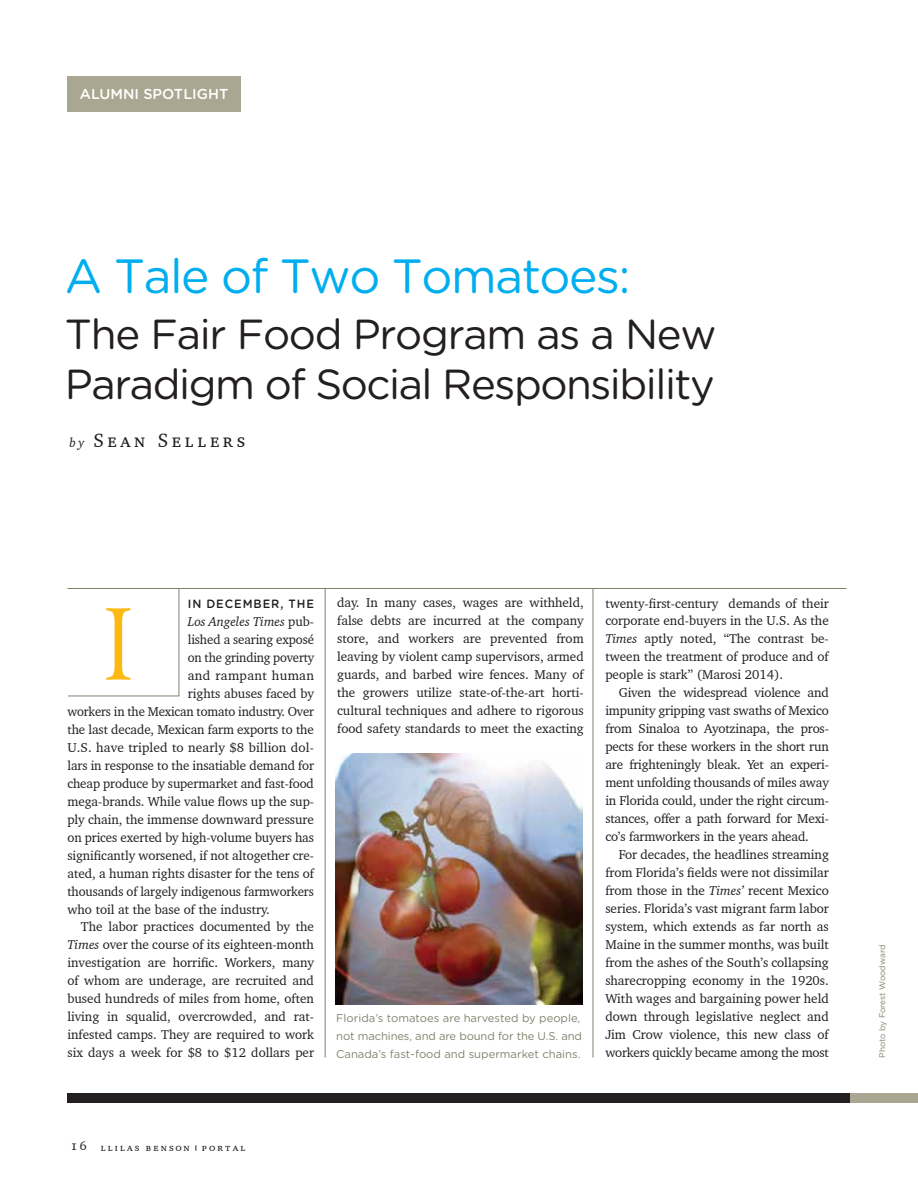
<style>
.page{position:relative;width:918px;height:1188px;background:#fff}
.page>*{position:absolute;margin:0;border:0;box-sizing:border-box;transform-origin:0 0}
.t1{font:106.65px "AT Berling";color:#fdb913}
.t2{font:48px "Gotham Rounded";letter-spacing:-.03em;color:#00aeef}
.t3{font:42px/49.9px "Gotham Rounded";letter-spacing:-.035em;color:#231f20}
.t4{font:19.5px "Charter BT Pro";letter-spacing:.19em;color:#231f20}
.t5{font:500 14.4px "Gotham Rounded";color:#fff}
.t6{font:13.2px/18px "Charter BT Pro";color:#231f20;text-align:justify}
.t7{font:italic 13.2px "Charter BT Pro";color:#231f20}
.t8{font:13.2px "Charter BT Pro";letter-spacing:.025em;color:#231f20}
.t9{font:500 12px "Gotham Rounded";letter-spacing:.08em;color:#231f20;scale:.95 1}
.t10{font:11.25px/18px "Gotham Rounded";color:#82816f}
.t11{font:10.5px "Charter BT Pro";letter-spacing:.2em;color:#231f20}
.t12{font:8.25px "Gotham Rounded";color:#82816f}
.s1{font-style:italic;font-size:13.2px}
.s2{font-style:normal}
.s3{font-style:italic}
.s4{font-size:13.5px}
</style>
<div class="page">
<div style="left:67px;top:1094px;width:851px;height:9px;background:#231f20"></div>
<div style="left:851px;top:1094px;width:67px;height:9px;background:#a9a791"></div>
<div style="left:68px;top:76px;width:173px;height:36px;background:#a9a791"></div>
<img style="left:336px;top:753px;width:246px;height:252px">
<hr style="left:68px;top:588px;width:779px;height:1px;background:#82816f">
<hr style="left:325px;top:589px;width:1px;height:469px;background:#82816f">
<hr style="left:593px;top:589px;width:1px;height:469px;background:#82816f">
<p class="t5" style="left:80px;top:86px;width:150px">ALUMNI SPOTLIGHT</p>
<p class="t2" style="left:65px;top:247px;width:567px">A Tale of Two Tomatoes:</p>
<p class="t3" style="left:65px;top:309px;width:653px">The Fair Food Program as a New<br>Paradigm of Social Responsibility</p>
<p class="t4" style="left:69px;top:428px;width:177px"><span class="s1">by</span> Sean Seller s</p>
<p class="t9" style="left:188px;top:596px;width:134px">IN DECEMBER, THE</p>
<p class="t7" style="left:188px;top:613px;width:128px">Los Angeles Times <span class="s2">pub-</span></p>
<p class="t6" style="left:188px;top:630px;width:128px">lished a searing exposé</p>
<p class="t6" style="left:188px;top:648px;width:128px">on the grinding poverty</p>
<p class="t8" style="left:188px;top:667px;width:128px">and rampant human</p>
<p class="t6" style="left:188px;top:684px;width:128px">rights abuses faced by</p>
<p class="t6" style="left:67px;top:702px;width:248px">workers in the Mexican tomato industry. Over</p>
<p class="t6" style="left:67px;top:720px;width:248px">the last decade, Mexican farm exports to the</p>
<p class="t6" style="left:67px;top:738px;width:248px">U.S. have tripled to nearly $8 billion dol-</p>
<p class="t6" style="left:67px;top:756px;width:248px">lars in response to the insatiable demand for</p>
<p class="t6" style="left:67px;top:774px;width:248px">cheap produce by supermarket and fast-food</p>
<p class="t6" style="left:67px;top:792px;width:248px">mega-brands. While value flows up the sup-</p>
<p class="t6" style="left:67px;top:810px;width:248px">ply chain, the immense downward pressure</p>
<p class="t6" style="left:67px;top:828px;width:248px">on prices exerted by high-volume buyers has</p>
<p class="t6" style="left:67px;top:846px;width:248px">significantly worsened, if not altogether cre-</p>
<p class="t6" style="left:67px;top:864px;width:248px">ated, a human rights disaster for the tens of</p>
<p class="t6" style="left:67px;top:882px;width:248px">thousands of largely indigenous farmworkers</p>
<p class="t6" style="left:67px;top:900px;width:204px">who toil at the base of the industry.</p>
<p class="t6" style="left:81px;top:918px;width:235px">The labor practices documented by the</p>
<p class="t6" style="left:67px;top:936px;width:248px"><span class="s3">Times</span> over the course of its eighteen-month</p>
<p class="t6" style="left:67px;top:954px;width:248px">investigation are horrific. Workers, many</p>
<p class="t6" style="left:67px;top:972px;width:248px">of whom are underage, are recruited and</p>
<p class="t6" style="left:67px;top:990px;width:248px">bused hundreds of miles from home, often</p>
<p class="t6" style="left:67px;top:1008px;width:248px">living in squalid, overcrowded, and rat-</p>
<p class="t6" style="left:67px;top:1026px;width:248px">infested camps. They are required to work</p>
<p class="t6" style="left:67px;top:1044px;width:248px">six days a week for $8 to $12 dollars per</p>
<p class="t1" style="left:100px;top:583px;width:38px">I</p>
<p class="t6" style="left:337px;top:594px;width:248px">day. In many cases, wages are withheld, false debts are incurred at the company store, and workers are prevented from leaving by violent camp supervisors, armed guards, and barbed wire fences. Many of the growers utilize state-of-the-art horti&shy;cultural techniques and adhere to rigorous food safety standards to meet the exacting</p>
<p class="t6" style="left:605px;top:594px;width:225px">twenty-first-century demands of their</p>
<p class="t6" style="left:605px;top:612px;width:225px">corporate end-buyers in the U.S. As the</p>
<p class="t6" style="left:605px;top:630px;width:225px"><span class="s3">Times</span> aptly noted, “The contrast be-</p>
<p class="t6" style="left:605px;top:648px;width:225px">tween the treatment of produce and of</p>
<p class="t6" style="left:605px;top:666px;width:179px">people is stark” (Marosi 2014).</p>
<p class="t6" style="left:619px;top:684px;width:212px">Given the widespread violence and</p>
<p class="t6" style="left:605px;top:702px;width:225px">impunity gripping vast swaths of Mexico</p>
<p class="t6" style="left:605px;top:720px;width:225px">from Sinaloa to Ayotzinapa, the pros-</p>
<p class="t6" style="left:605px;top:738px;width:225px">pects for these workers in the short run</p>
<p class="t6" style="left:605px;top:756px;width:225px">are frighteningly bleak. Yet an experi-</p>
<p class="t6" style="left:605px;top:774px;width:225px">ment unfolding thousands of miles away</p>
<p class="t6" style="left:605px;top:792px;width:225px">in Florida could, under the right circum-</p>
<p class="t6" style="left:605px;top:810px;width:225px">stances, offer a path forward for Mexi-</p>
<p class="t6" style="left:605px;top:828px;width:205px">co’s farmworkers in the years ahead.</p>
<p class="t6" style="left:619px;top:846px;width:212px">For decades, the headlines streaming</p>
<p class="t6" style="left:605px;top:864px;width:225px">from Florida’s fields were not dissimilar</p>
<p class="t6" style="left:605px;top:882px;width:225px">from those in the <span class="s3">Times’</span> recent Mexico</p>
<p class="t6" style="left:605px;top:900px;width:225px">series. Florida’s vast migrant farm labor</p>
<p class="t6" style="left:605px;top:918px;width:225px">system, which extends as far north as</p>
<p class="t6" style="left:605px;top:936px;width:225px">Maine in the summer months, was built</p>
<p class="t6" style="left:605px;top:954px;width:225px">from the ashes of the South’s collapsing</p>
<p class="t6" style="left:605px;top:972px;width:225px">sharecropping economy in the 1920s.</p>
<p class="t6" style="left:605px;top:990px;width:225px">With wages and bargaining power held</p>
<p class="t6" style="left:605px;top:1008px;width:225px">down through legislative neglect and</p>
<p class="t6" style="left:605px;top:1026px;width:225px">Jim Crow violence, this new class of</p>
<p class="t6" style="left:605px;top:1044px;width:225px">workers quickly became among the most</p>
<p class="t10" style="left:336px;top:1008px;width:247px">Florida’s tomatoes are harvested by people, not machines, and are bound for the U.S. and<br>Canada’s fast-food and supermarket chains.</p>
<p class="t11" style="left:72px;top:1140px;width:175px"><span class="s4">16</span> llilas benson portal</p>
<p class="t12" style="left:877px;top:1058px;width:115px;rotate:-90deg">Photo by Forest Woodward</p>
</div>
